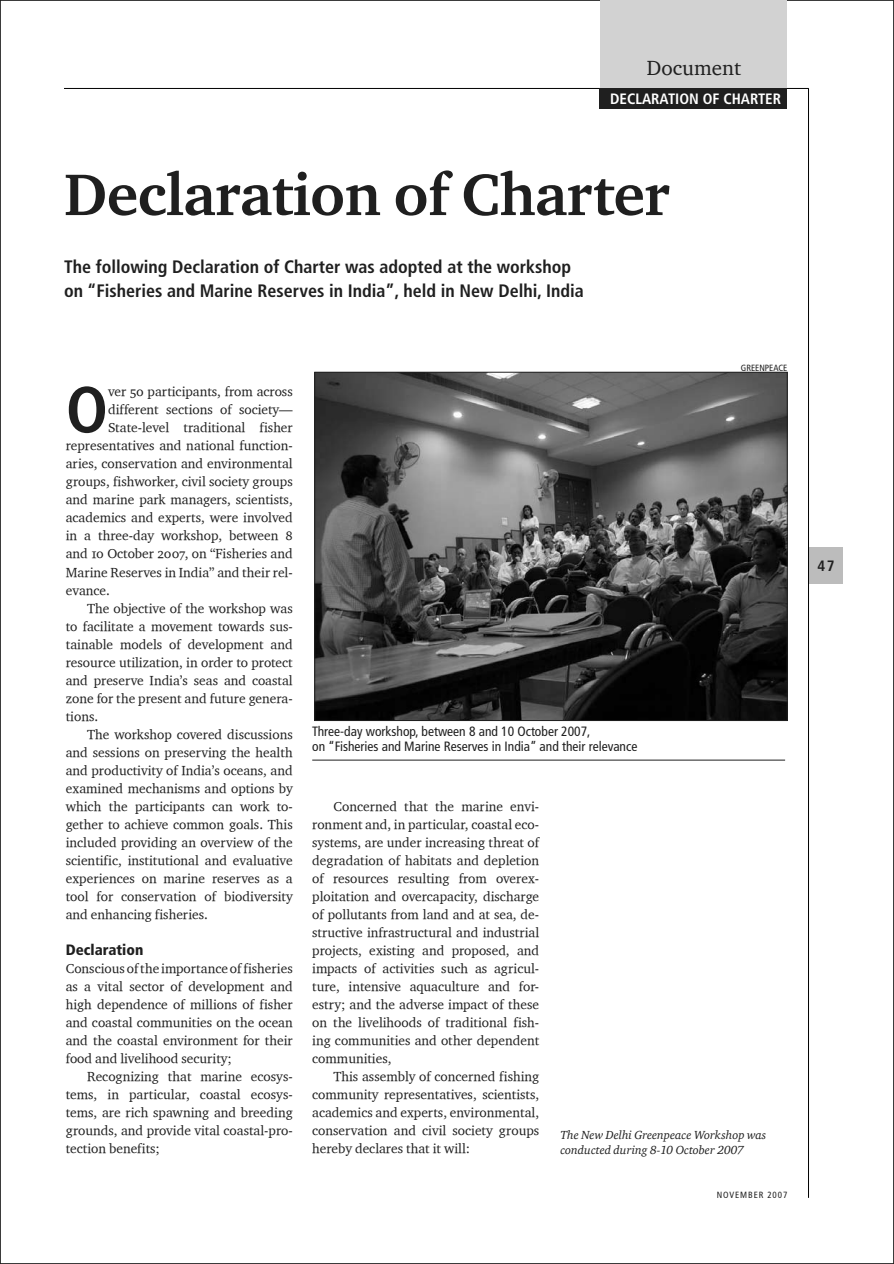
<style>
.page{position:relative;width:894px;height:1264px;background:#fff}
.page>*{position:absolute;margin:0;border:0;box-sizing:border-box;transform-origin:0 0}
.Body-Text-Drop-Cap{font:700 condensed 65.1px "Frutiger";color:#1f1f1f}
.Headline{font:60px "Charter Bd OSITCTT Bold";letter-spacing:-.01em;color:#1f1f1f}
.Title-Head{font:21px "Charter ITC";color:#1f1f1f}
.Introduction{font:700 condensed 18px/24px "Frutiger";color:#1f1f1f}
.Title-Section{font:700 condensed 15px "Frutiger";color:#fff}
.Crosshead{font:900 condensed 15px "Frutiger";color:#1f1f1f}
.t1{font:700 condensed 15px "Frutiger";color:#1f1f1f}
.Body-Text{font:13.5px/18px "Charter OSITCTT";color:#1f1f1f;text-align:justify}
.Body-Text-Drop-Cap-2{font:13.5px "Charter OSITCTT";color:#1f1f1f}
.Body-Text-First-Para{font:13.5px/18px "Charter OSITCTT";color:#1f1f1f;text-align:justify}
.t2{font:condensed 13.5px/15px "Frutiger";color:#1f1f1f}
.About-Author{font:italic 12px/15px "Charter ITC";color:#1f1f1f}
.Photo-Credit{font:condensed 9px "Frutiger";color:#1f1f1f}
</style>
<div class="page">
<div style="left:808px;top:547px;width:34px;height:36px;background:#bcbcbc"></div>
<hr style="left:808px;top:88px;width:1px;height:1109px;background:#000">
<hr style="left:64px;top:88px;width:744px;height:1px;background:#000">
<div style="left:599px;top:88px;width:188px;height:21px;background:#1f1f1f"></div>
<div style="left:600px;top:0;width:187px;height:88px;background:#d2d2d2"></div>
<img style="left:316px;top:374px;width:469px;height:344px">
<hr style="left:312px;top:759px;width:472px;height:1px;background:#1f1f1f">
<p class="Title-Head" style="left:646px;top:55px;width:96px">Document</p>
<p class="Title-Section" style="left:610px;top:89px;width:164px">Declaration of Charter</p>
<p class="Headline" style="left:64px;top:157px;width:607px">Declaration of Charter</p>
<p class="Introduction" style="left:64px;top:255px;width:521px">The following Declaration of Charter was adopted at the workshop on “Fisheries and Marine Reserves in India”, held in New Delhi, India</p>
<p class="Photo-Credit" style="left:740px;top:362px;width:48px">greenpeace</p>
<p class="Body-Text-Drop-Cap" style="left:66px;top:371px;width:44px">O</p>
<p class="Body-Text-Drop-Cap-2" style="left:108px;top:383px;width:186px">ver 50 participants, from across</p>
<p class="Body-Text-Drop-Cap-2" style="left:108px;top:401px;width:186px">different sections of society—</p>
<p class="Body-Text-Drop-Cap-2" style="left:108px;top:419px;width:186px">State-level traditional fisher</p>
<p class="Body-Text-Drop-Cap-2" style="left:66px;top:437px;width:228px">representatives and national function-</p>
<p class="Body-Text-Drop-Cap-2" style="left:66px;top:455px;width:228px">aries, conservation and environmental</p>
<p class="Body-Text-Drop-Cap-2" style="left:66px;top:473px;width:228px">groups, fishworker, civil society groups</p>
<p class="Body-Text-Drop-Cap-2" style="left:66px;top:491px;width:228px">and marine park managers, scientists,</p>
<p class="Body-Text-Drop-Cap-2" style="left:66px;top:509px;width:228px">academics and experts, were involved</p>
<p class="Body-Text-Drop-Cap-2" style="left:66px;top:527px;width:228px">in a three-day workshop, between 8</p>
<p class="Body-Text-Drop-Cap-2" style="left:66px;top:545px;width:228px">and 10 October 2007, on “Fisheries and</p>
<p class="Body-Text-Drop-Cap-2" style="left:66px;top:563px;width:228px">Marine Reserves in India” and their rel-</p>
<p class="Body-Text-Drop-Cap-2" style="left:66px;top:581px;width:46px">evance.</p>
<p class="Body-Text" style="left:66px;top:598px;width:228px;text-indent:21px">The objective of the workshop was to facilitate a movement towards sus&shy;tainable models of development and resource utilization, in order to protect and preserve India’s seas and coastal zone for the present and future genera&shy;tions.</p>
<p class="Body-Text" style="left:66px;top:724px;width:228px;text-indent:21px">The workshop covered discussions and sessions on preserving the health and productivity of India’s oceans, and examined mechanisms and options by which the participants can work to&shy;gether to achieve common goals. This included providing an overview of the scientific, institutional and evaluative experiences on marine reserves as a tool for conservation of biodiversity and enhancing fisheries.</p>
<p class="Crosshead" style="left:66px;top:940px;width:79px">Declaration</p>
<p class="Body-Text-First-Para" style="left:66px;top:958px;width:228px">Conscious of the importance of fisheries as a vital sector of development and high dependence of millions of fisher and coastal communities on the ocean and the coastal environment for their food and livelihood security;</p>
<p class="Body-Text" style="left:66px;top:1066px;width:228px;text-indent:21px">Recognizing that marine ecosys&shy;tems, in particular, coastal ecosys&shy;tems, are rich spawning and breeding grounds, and provide vital coastal-pro&shy;tection benefits;</p>
<p class="t2" style="left:312px;top:724px;width:326px">Three-day workshop, between 8 and 10 October 2007,<br>on “Fisheries and Marine Reserves in India” and their relevance</p>
<p class="Body-Text" style="left:312px;top:796px;width:228px;text-indent:21px">Concerned that the marine envi&shy;ronment and, in particular, coastal eco&shy;systems, are under increasing threat of degradation of habitats and depletion of resources resulting from overex&shy;ploitation and overcapacity, discharge of pollutants from land and at sea, de&shy;structive infrastructural and industrial projects, existing and proposed, and impacts of activities such as agricul&shy;ture, intensive aquaculture and for&shy;estry; and the adverse impact of these on the livelihoods of traditional fish&shy;ing communities and other dependent communities,</p>
<p class="Body-Text" style="left:312px;top:1066px;width:228px;text-indent:21px">This assembly of concerned fishing community representatives, scientists, academics and experts, environmental, conservation and civil society groups hereby declares that it will:</p>
<p class="About-Author" style="left:560px;top:1127px;width:207px">The New Delhi Greenpeace Workshop was conducted during 8-10 October 2007</p>
<p class="Photo-Credit" style="left:716px;top:1189px;width:20px">NOVEM</p>
<p class="Photo-Credit" style="left:748px;top:1189px;width:41px">BER 2007</p>
<p class="t1" style="left:817px;top:557px;width:19px">47</p>
</div>
